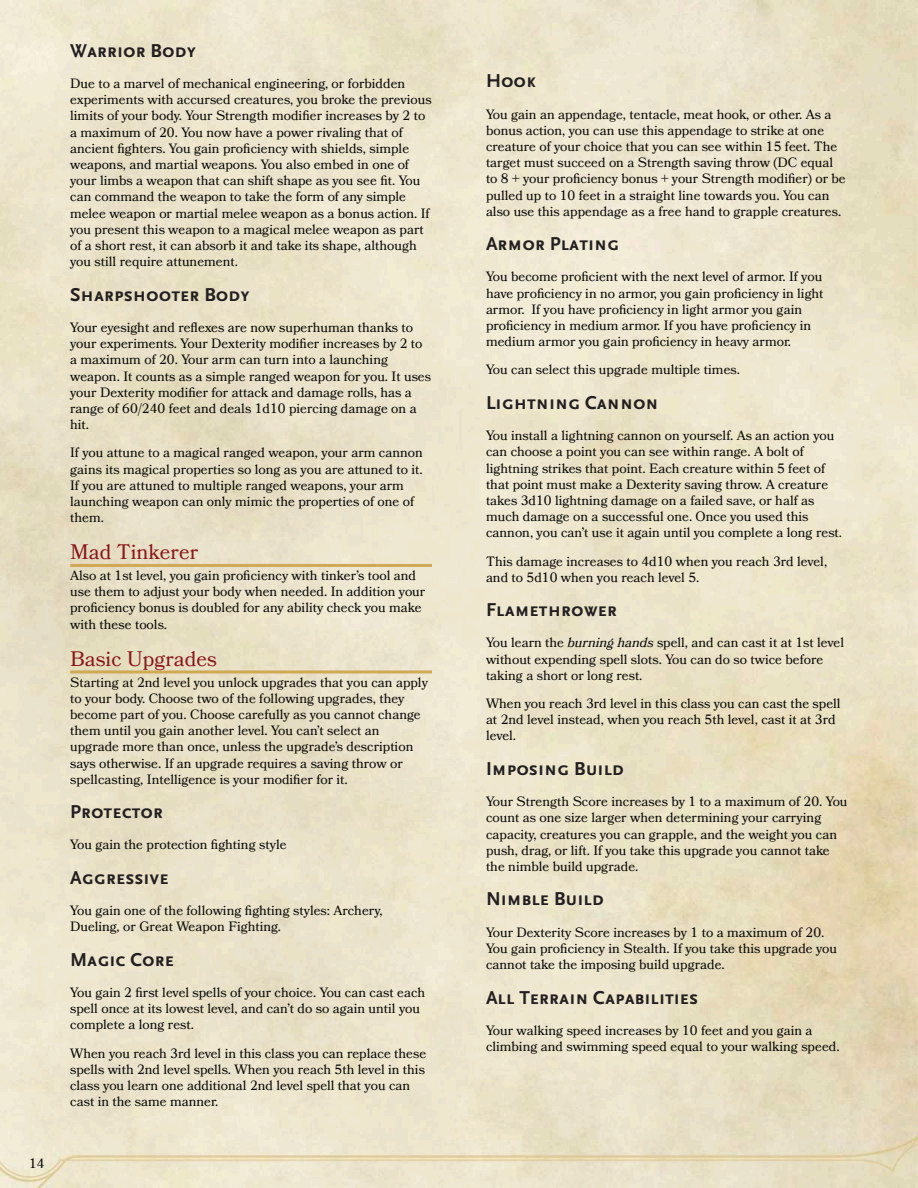
<style>
.page{position:relative;width:918px;height:1188px;background:#fff}
.page>*{position:absolute;margin:0;border:0;box-sizing:border-box;transform-origin:0 0}
.t1{font:21px "Bookmania";color:#8b171a}
.t2{font:700 19.5px "Scala Sans Caps";color:#231f20}
.t3{font:13.5px/16.2px "Bookmania";color:#080704}
.s1{font-style:italic}
</style>
<div class="page">
<hr style="left:377px;top:564px;width:55px;height:3px;background:#cfa955">
<hr style="left:70px;top:564px;width:307px;height:3px;background:#cfa955">
<hr style="left:377px;top:670px;width:55px;height:3px;background:#cfa955">
<hr style="left:70px;top:670px;width:307px;height:3px;background:#cfa955">
<p class="t3" style="left:29px;top:1156px;width:17px">14</p>
<h2 class="t2" style="left:70px;top:40px;width:127px">Warrior Body</h2>
<p class="t3" style="left:70px;top:77px;width:363px">Due to a marvel of mechanical engineering, or forbidden experiments with accursed creatures, you broke the previous limits of your body. Your Strength modifier increases by 2 to a maximum of 20. You now have a power rivaling that of ancient fighters. You gain proficiency with shields, simple weapons, and martial weapons. You also embed in one of your limbs a weapon that can shift shape as you see fit. You can command the weapon to take the form of any simple melee weapon or martial melee weapon as a bonus action. If you present this weapon to a magical melee weapon as part of a short rest, it can absorb it and take its shape, although you still require attunement.</p>
<h2 class="t2" style="left:70px;top:284px;width:181px">Sharpshooter Body</h2>
<p class="t3" style="left:70px;top:320px;width:362px">Your eyesight and reflexes are now superhuman thanks to your experiments. Your Dexterity modifier increases by 2 to a maximum of 20. Your arm can turn into a launching weapon. It counts as a simple ranged weapon for you. It uses your Dexterity modifier for attack and damage rolls, has a range of 60/240 feet and deals 1d10 piercing damage on a hit.</p>
<p class="t3" style="left:70px;top:446px;width:354px">If you attune to a magical ranged weapon, your arm cannon gains its magical properties so long as you are attuned to it.<br>If you are attuned to multiple ranged weapons, your arm launching weapon can only mimic the properties of one of them.</p>
<h1 class="t1" style="left:70px;top:544px;width:129px">Mad Tinkerer</h1>
<p class="t3" style="left:70px;top:569px;width:357px">Also at 1st level, you gain proficiency with tinker’s tool and use them to adjust your body when needed. In addition your proficiency bonus is doubled for any ability check you make with these tools.</p>
<h1 class="t1" style="left:70px;top:650px;width:148px">Basic Upgrades</h1>
<p class="t3" style="left:70px;top:675px;width:359px">Starting at 2nd level you unlock upgrades that you can apply to your body. Choose two of the following upgrades, they become part of you. Choose carefully as you cannot change them until you gain another level. You can’t select an upgrade more than once, unless the upgrade’s description says otherwise. If an upgrade requires a saving throw or spellcasting, Intelligence is your modifier for it.</p>
<h2 class="t2" style="left:70px;top:801px;width:94px">Protector</h2>
<p class="t3" style="left:70px;top:838px;width:218px">You gain the protection fighting style</p>
<h2 class="t2" style="left:70px;top:867px;width:100px">Aggressive</h2>
<p class="t3" style="left:70px;top:904px;width:314px">You gain one of the following fighting styles: Archery,<br>Dueling, or Great Weapon Fighting.</p>
<h2 class="t2" style="left:70px;top:949px;width:106px">Magic Core</h2>
<p class="t3" style="left:70px;top:986px;width:356px">You gain 2 first level spells of your choice. You can cast each spell once at its lowest level, and can’t do so again until you complete a long rest.</p>
<p class="t3" style="left:70px;top:1046px;width:358px">When you reach 3rd level in this class you can replace these spells with 2nd level spells. When you reach 5th level in this class you learn one additional 2nd level spell that you can cast in the same manner.</p>
<h2 class="t2" style="left:486px;top:70px;width:52px">Hook</h2>
<p class="t3" style="left:486px;top:107px;width:361px">You gain an appendage, tentacle, meat hook, or other. As a bonus action, you can use this appendage to strike at one creature of your choice that you can see within 15 feet. The target must succeed on a Strength saving throw (DC equal to 8 + your proficiency bonus + your Strength modifier) or be pulled up to 10 feet in a straight line towards you. You can also use this appendage as a free hand to grapple creatures.</p>
<h2 class="t2" style="left:486px;top:233px;width:135px">Armor Plating</h2>
<p class="t3" style="left:486px;top:270px;width:339px">You become proficient with the next level of armor. If you have proficiency in no armor, you gain proficiency in light armor. If you have proficiency in light armor you gain proficiency in medium armor. If you have proficiency in medium armor you gain proficiency in heavy armor.</p>
<p class="t3" style="left:486px;top:363px;width:256px">You can select this upgrade multiple times.</p>
<h2 class="t2" style="left:486px;top:392px;width:174px">Lightning Cannon</h2>
<p class="t3" style="left:486px;top:429px;width:358px">You install a lightning cannon on yourself. As an action you can choose a point you can see within range. A bolt of lightning strikes that point. Each creature within 5 feet of that point must make a Dexterity saving throw. A creature takes 3d10 lightning damage on a failed save, or half as much damage on a successful one. Once you used this cannon, you can’t use it again until you complete a long rest.</p>
<p class="t3" style="left:486px;top:554px;width:343px">This damage increases to 4d10 when you reach 3rd level, and to 5d10 when you reach level 5.</p>
<h2 class="t2" style="left:486px;top:599px;width:133px">Flamethrower</h2>
<p class="t3" style="left:486px;top:636px;width:360px">You learn the <span class="s1">burning hands</span> spell, and can cast it at 1st level without expending spell slots. You can do so twice before taking a short or long rest.</p>
<p class="t3" style="left:486px;top:697px;width:356px">When you reach 3rd level in this class you can cast the spell at 2nd level instead, when you reach 5th level, cast it at 3rd level.</p>
<h2 class="t2" style="left:486px;top:758px;width:140px">Imposing Build</h2>
<p class="t3" style="left:486px;top:795px;width:363px">Your Strength Score increases by 1 to a maximum of 20. You count as one size larger when determining your carrying capacity, creatures you can grapple, and the weight you can push, drag, or lift. If you take this upgrade you cannot take the nimble build upgrade.</p>
<h2 class="t2" style="left:486px;top:888px;width:119px">Nimble Build</h2>
<p class="t3" style="left:486px;top:925px;width:353px">Your Dexterity Score increases by 1 to a maximum of 20.<br>You gain proficiency in Stealth. If you take this upgrade you cannot take the imposing build upgrade.</p>
<h2 class="t2" style="left:486px;top:986px;width:214px">All Terrain Capabilities</h2>
<p class="t3" style="left:486px;top:1023px;width:355px">Your walking speed increases by 10 feet and you gain a climbing and swimming speed equal to your walking speed.</p>
</div>
